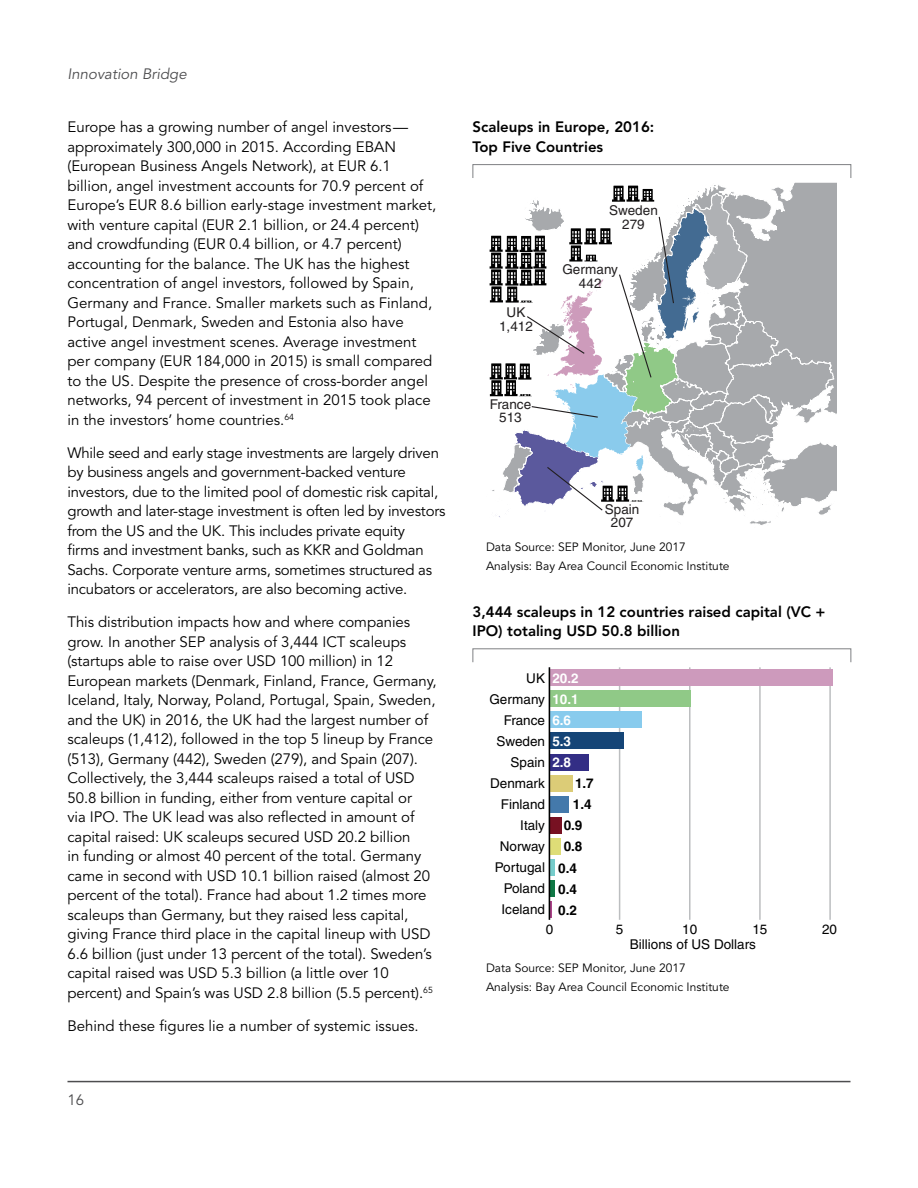
<style>
.page{position:relative;width:918px;height:1188px;background:#fff}
.page>*{position:absolute;margin:0;border:0;box-sizing:border-box;transform-origin:0 0}
.t1{font:15px/19.5px "Avenir LT Std";letter-spacing:-.005em;color:#000}
.t2{font:800 15px/19.5px "Avenir LT Std";color:#000}
.t3{font:italic 15px "Avenir LT Std";color:#4d4d4f}
.t4{font:15px "Avenir LT Std";color:#4d4d4f}
.t5{font:13.5px "Helvetica";color:#000}
.t6{font:13.5px/13.5px "Helvetica";color:#221f20;text-align:center}
.t7{font:700 13.5px "Helvetica";color:#000}
.t8{font:700 13.5px/21px "Helvetica";color:#fff}
.t9{font:12px/19.5px "Avenir LT Std";color:#000}
.s1{font-weight:700}
</style>
<div class="page">
<hr style="left:68px;top:1081px;width:782px;height:1px;background:#4d4d4f">
<div style="left:472px;top:164px;width:379px;height:14px;border:1px solid #7e8083"></div>
<svg style="left:489px;top:182px;width:348px;height:343px"></svg>
<div style="left:472px;top:648px;width:379px;height:15px;border:1px solid #7e8083"></div>
<hr style="left:619px;top:667px;width:1px;height:253px;background:#bcbec0">
<hr style="left:689px;top:667px;width:2px;height:253px;background:#bcbec0">
<hr style="left:759px;top:667px;width:2px;height:253px;background:#bcbec0">
<hr style="left:829px;top:667px;width:2px;height:253px;background:#bcbec0">
<div style="left:550px;top:669px;width:283px;height:17px;background:#cd9abc"></div>
<div style="left:550px;top:691px;width:141px;height:16px;background:#90c987"></div>
<div style="left:550px;top:712px;width:92px;height:16px;background:#88cbed"></div>
<div style="left:550px;top:733px;width:74px;height:16px;background:#154577"></div>
<div style="left:550px;top:754px;width:39px;height:16px;background:#332e85"></div>
<div style="left:550px;top:775px;width:23px;height:16px;background:#dccc77"></div>
<div style="left:550px;top:796px;width:19px;height:16px;background:#4479ab"></div>
<div style="left:550px;top:817px;width:12px;height:17px;background:#712"></div>
<div style="left:550px;top:838px;width:11px;height:17px;background:#dedd77"></div>
<div style="left:550px;top:859px;width:5px;height:17px;background:#76cccb"></div>
<div style="left:550px;top:880px;width:5px;height:17px;background:#0e7744"></div>
<svg style="left:550px;top:901px;width:2px;height:17px"></svg>
<hr style="left:549px;top:667px;width:1px;height:253px;background:#000">
<p class="t3" style="left:68px;top:65px;width:121px">Innovation Bridge</p>
<p class="t1" style="left:68px;top:118px;width:370px">Europe has a growing number of angel investors— approximately 300,000 in 2015. According EBAN (European Business Angels Network), at EUR 6.1 billion, angel investment accounts for 70.9 percent of Europe’s EUR 8.6 billion early-stage investment market, with venture capital (EUR 2.1 billion, or 24.4 percent) and crowdfunding (EUR 0.4 billion, or 4.7 percent) accounting for the balance. The UK has the highest concentration of angel investors, followed by Spain, Germany and France. Smaller markets such as Finland, Portugal, Denmark, Sweden and Estonia also have active angel investment scenes. Average investment per company (EUR 184,000 in 2015) is small compared to the US. Despite the presence of cross-border angel networks, 94 percent of investment in 2015 took place in the investors’ home countries.<sup>64</sup></p>
<p class="t1" style="left:68px;top:443px;width:379px">While seed and early stage investments are largely driven by business angels and government-backed venture investors, due to the limited pool of domestic risk capital, growth and later-stage investment is often led by investors from the US and the UK. This includes private equity<br>firms and investment banks, such as KKR and Goldman Sachs. Corporate venture arms, sometimes structured as incubators or accelerators, are also becoming active.</p>
<p class="t1" style="left:68px;top:613px;width:371px">This distribution impacts how and where companies grow. In another SEP analysis of 3,444 ICT scaleups (startups able to raise over USD 100 million) in 12<br>European markets (Denmark, Finland, France, Germany, Iceland, Italy, Norway, Poland, Portugal, Spain, Sweden, and the UK) in 2016, the UK had the largest number of scaleups (1,412), followed in the top 5 lineup by France (513), Germany (442), Sweden (279), and Spain (207).<br>Collectively, the 3,444 scaleups raised a total of USD 50.8 billion in funding, either from venture capital or<br>via IPO. The UK lead was also reflected in amount of capital raised: UK scaleups secured USD 20.2 billion<br>in funding or almost 40 percent of the total. Germany came in second with USD 10.1 billion raised (almost 20 percent of the total). France had about 1.2 times more scaleups than Germany, but they raised less capital, giving France third place in the capital lineup with USD 6.6 billion (just under 13 percent of the total). Sweden’s capital raised was USD 5.3 billion (a little over 10 percent) and Spain’s was USD 2.8 billion (5.5 percent).<sup>65</sup></p>
<p class="t1" style="left:68px;top:1016px;width:353px">Behind these figures lie a number of systemic issues.</p>
<p class="t4" style="left:68px;top:1091px;width:18px">16</p>
<p class="t2" style="left:472px;top:118px;width:183px">Scaleups in Europe, 2016:<br>Top Five Countries</p>
<p class="t6" style="left:609px;top:204px;width:50px">Sweden<br>279</p>
<p class="t6" style="left:499px;top:306px;width:35px">UK<br>1,412</p>
<p class="t6" style="left:490px;top:397px;width:43px">France<br>513</p>
<p class="t6" style="left:562px;top:263px;width:57px">Germany<br>442</p>
<p class="t6" style="left:605px;top:502px;width:36px">Spain<br>207</p>
<p class="t9" style="left:486px;top:537px;width:245px">Data Source: SEP Monitor, June 2017<br>Analysis: Bay Area Council Economic Institute</p>
<p class="t2" style="left:472px;top:602px;width:355px">3,444 scaleups in 12 countries raised capital (VC +<br>IPO) totaling USD 50.8 billion</p>
<p class="t5" style="left:526px;top:670px;width:20px">UK</p>
<p class="t8" style="left:552px;top:668px;width:28px">20.2<br>10.1<br>6.6<br>5.3<br>2.8</p>
<p class="t7" style="left:575px;top:775px;width:20px">1.7</p>
<p class="t7" style="left:573px;top:796px;width:20px">1.4</p>
<p class="t7" style="left:564px;top:817px;width:20px">0.9</p>
<p class="t7" style="left:564px;top:838px;width:20px">0.8</p>
<p class="t7" style="left:558px;top:860px;width:20px">0.4</p>
<p class="t7" style="left:558px;top:881px;width:20px">0.4</p>
<p class="t5" style="left:502px;top:902px;width:77px">Iceland <span class="s1">0.2</span></p>
<p class="t5" style="left:489px;top:691px;width:57px">Germany</p>
<p class="t5" style="left:504px;top:712px;width:43px">France</p>
<p class="t5" style="left:496px;top:733px;width:50px">Sweden</p>
<p class="t5" style="left:511px;top:754px;width:36px">Spain</p>
<p class="t5" style="left:490px;top:775px;width:56px">Denmark</p>
<p class="t5" style="left:501px;top:796px;width:46px">Finland</p>
<p class="t5" style="left:520px;top:817px;width:26px">Italy</p>
<p class="t5" style="left:500px;top:839px;width:47px">Norway</p>
<p class="t5" style="left:495px;top:860px;width:52px">Portugal</p>
<p class="t5" style="left:504px;top:881px;width:43px">Poland</p>
<p class="t5" style="left:546px;top:921px;width:9px">0</p>
<p class="t5" style="left:616px;top:921px;width:9px">5</p>
<p class="t5" style="left:682px;top:921px;width:17px">10</p>
<p class="t5" style="left:752px;top:921px;width:17px">15</p>
<p class="t5" style="left:822px;top:921px;width:17px">20</p>
<p class="t5" style="left:630px;top:937px;width:128px">Billions of US Dollars</p>
<p class="t9" style="left:486px;top:958px;width:245px">Data Source: SEP Monitor, June 2017<br>Analysis: Bay Area Council Economic Institute</p>
</div>
